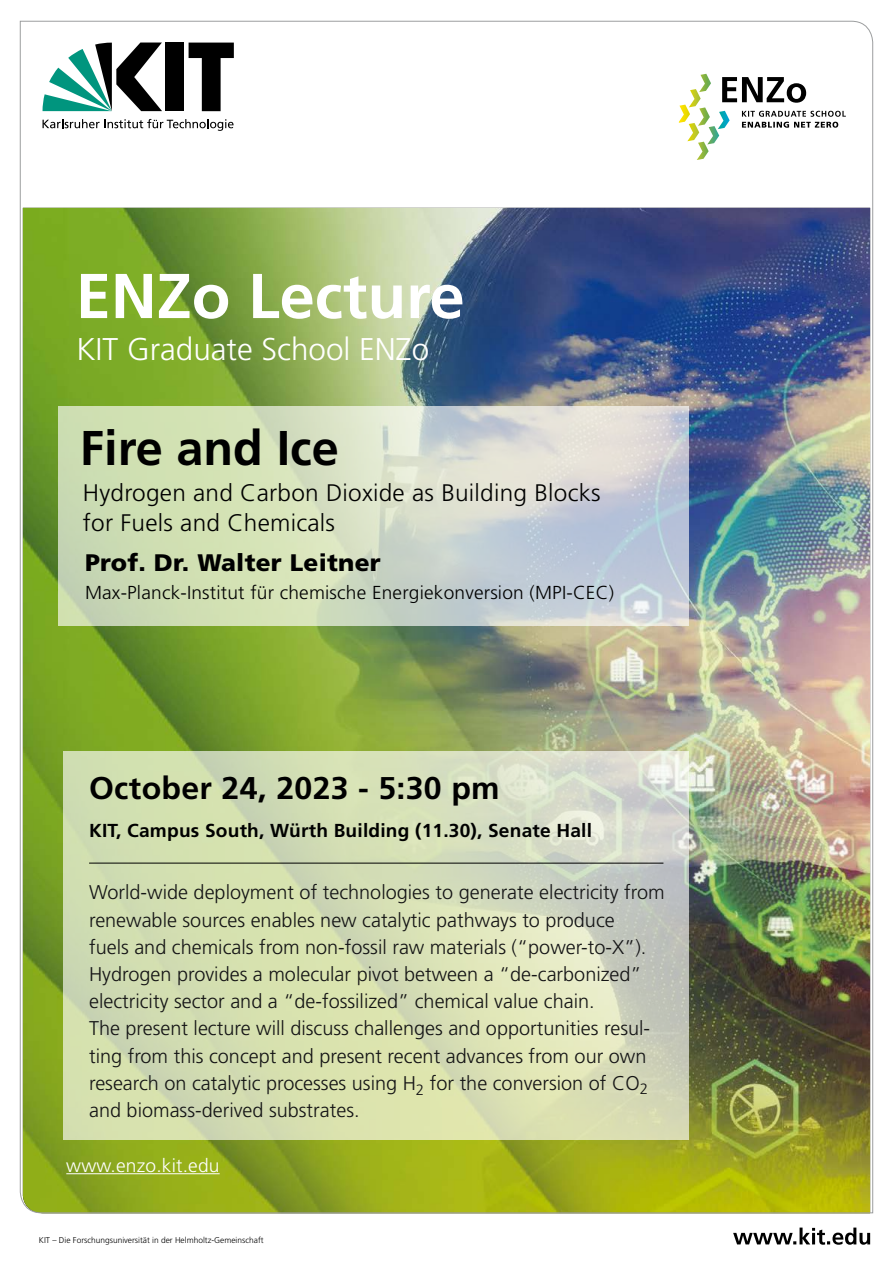
<style>
.page{position:relative;width:893px;height:1263px;background:#fff}
.page>*{position:absolute;margin:0;border:0;box-sizing:border-box;transform-origin:0 0}
.t1{font:700 63.22px "Frutiger LT Std";color:#fff}
.t2{font:700 48.75px "Frutiger LT Std";color:#000}
.t3{font:700 31.42px "Frutiger LT Std";letter-spacing:.01em;color:#000}
.t4{font:300 31.42px "Frutiger LT Std";color:#fff}
.t5{font:300 23.92px/30px "Frutiger LT Std";letter-spacing:.01em;color:#000}
.t6{font:900 23.92px "Frutiger LT Std";letter-spacing:.01em;color:#000}
.t7{font:300 19.88px/27.2px "Frutiger LT Std";color:#141415}
.t8{font:300 18.83px "Frutiger LT Std";letter-spacing:.01em;color:#fff}
.t9{font:300 18.75px "Frutiger LT Std";letter-spacing:.01em;color:#000}
.t10{font:700 18.75px "Frutiger LT Std";letter-spacing:.01em;color:#000}
.t11{font:300 8.4px "Frutiger LT Std";color:#000}
</style>
<div class="page">
<img style="left:20px;top:21px;width:853px;height:1192px">
<div style="left:165px;top:43px;width:19px;height:68px;background:#000"></div>
<svg style="left:189px;top:43px;width:45px;height:68px"></svg>
<svg style="left:43px;top:43px;width:119px;height:68px"></svg>
<svg style="left:43px;top:119px;width:191px;height:12px"></svg>
<svg style="left:733px;top:1227px;width:137px;height:18px"></svg>
<hr style="left:24px;top:200px;width:845px;height:1px;background:#fff">
<svg style="left:679px;top:74px;width:166px;height:86px"></svg>
<svg style="left:64px;top:751px;width:625px;height:389px;background:#d4ddb7"></svg>
<hr style="left:89px;top:863px;width:574px;height:1px;background:#000">
<svg style="left:59px;top:406px;width:630px;height:219px;background:#cfd9c6"></svg>
<h1 class="t1" style="left:76px;top:259px;width:390px">ENZo Lecture</h1>
<h3 class="t4" style="left:76px;top:332px;width:354px">KIT Graduate School ENZo</h3>
<h2 class="t2" style="left:80px;top:420px;width:261px">Fire and Ice</h2>
<p class="t5" style="left:83px;top:478px;width:519px">Hydrogen and Carbon Dioxide as Building Blocks for Fuels and Chemicals</p>
<p class="t6" style="left:85px;top:548px;width:297px">Prof. Dr. Walter Leitner</p>
<p class="t9" style="left:85px;top:582px;width:530px">Max-Planck-Institut für chemische Energiekonversion (MPI-CEC)</p>
<h3 class="t3" style="left:89px;top:769px;width:412px">October 24, 2023 - 5:30 pm</h3>
<p class="t10" style="left:89px;top:819px;width:505px">KIT, Campus South, Würth Building (11.30), Senate Hall</p>
<p class="t7" style="left:89px;top:879px;width:577px">World-wide deployment of technologies to generate electricity from renewable sources enables new catalytic pathways to produce<br>fuels and chemicals from non-fossil raw materials (“power-to-X”).<br>Hydrogen provides a molecular pivot between a “de-carbonized” electricity sector and a “de-fossilized” chemical value chain.<br>The present lecture will discuss challenges and opportunities resul&shy;ting from this concept and present recent advances from our own research on catalytic processes using H<sub>2</sub> for the conversion of CO<sub>2 </sub>and biomass-derived substrates.</p>
<p class="t8" style="left:66px;top:1155px;width:155px">www.enzo.kit.edu</p>
<p class="t11" style="left:39px;top:1235px;width:226px">KIT – Die Forschungsuniversität in der Helmholtz-Gemeinschaft</p>
</div>
